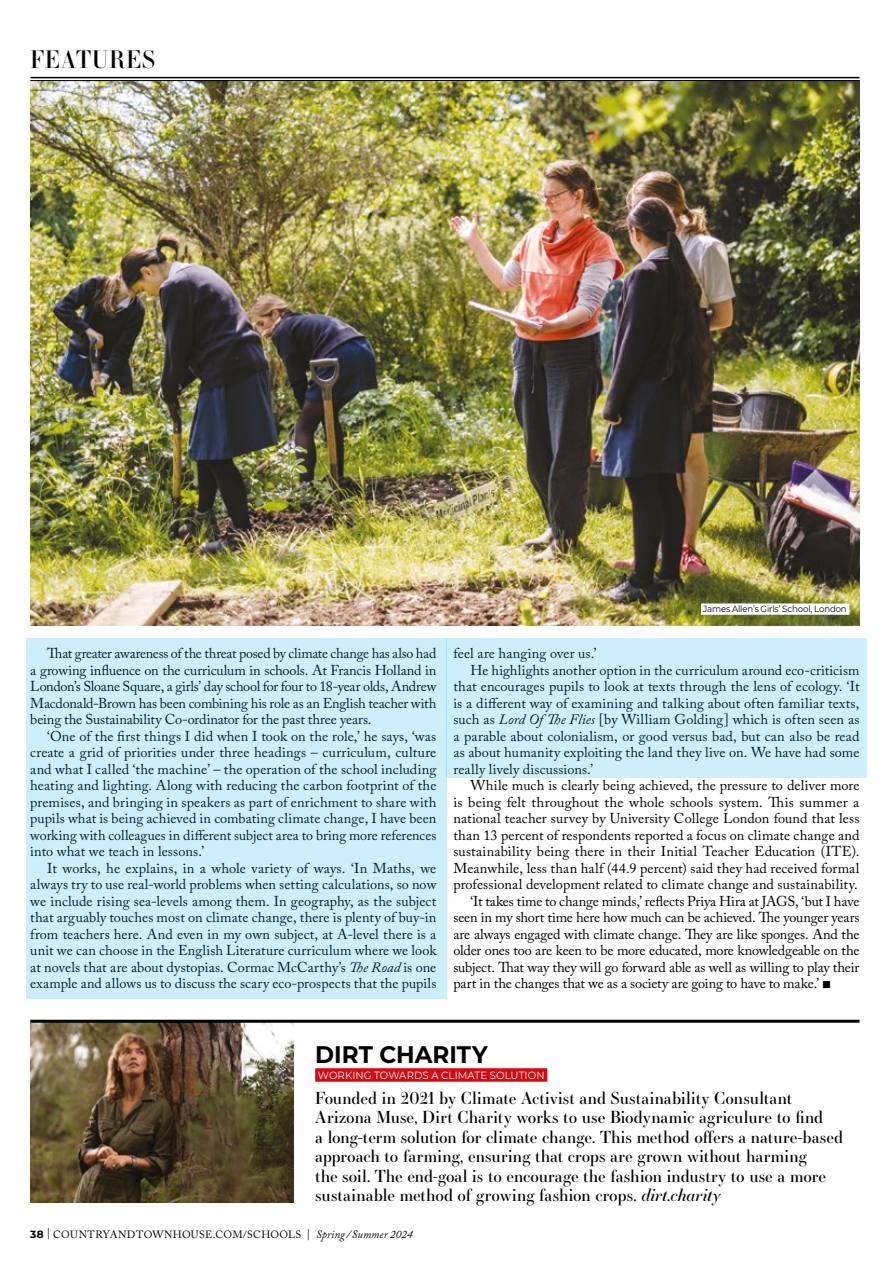
<style>
.page{position:relative;width:893px;height:1263px;background:#fff}
.page>*{position:absolute;margin:0;border:0;box-sizing:border-box;transform-origin:0 0}
.t1{font:700 24px "Montserrat";color:#000;scale:.96 1}
.t2{font:24px "Essonnes Headline";letter-spacing:.02em;color:#000}
.t3{font:16.5px/19.5px "Essonnes Display";color:#000}
.t4{font:14.25px "Adobe Caslon Pro";letter-spacing:.005em;color:#000}
.t5{font:14.25px "Adobe Caslon Pro";letter-spacing:-.015em;color:#000}
.t6{font:14.25px "Adobe Caslon Pro";letter-spacing:-.02em;color:#000}
.t7{font:10.5px "Adobe Caslon Pro";letter-spacing:.025em;color:#000}
.t8{font:10.5px "Montserrat";letter-spacing:.015em;color:#fff;scale:.96 1}
.t9{font:9px "Montserrat";letter-spacing:-.015em;color:#000;scale:.95 1}
.s1{font-style:italic}
.s2{font-family:"Montserrat";font-weight:700}
.s3{font-family:"Montserrat";font-weight:300;font-size:12px}
.s4{font-style:italic;font-size:11.25px}
</style>
<div class="page">
<img style="left:30px;top:81px;width:829px;height:544px">
<img style="left:30px;top:1023px;width:264px;height:180px">
<hr style="left:30px;top:1020px;width:829px;height:3px;background:#000">
<hr style="left:30px;top:77px;width:829px;height:1px;background:#000">
<hr style="left:30px;top:80px;width:829px;height:1px;background:#000">
<div style="left:315px;top:1068px;width:232px;height:14px;background:#d20a11"></div>
<div style="left:701px;top:603px;width:148px;height:12px;background:#fff"></div>
<div style="left:26px;top:639px;width:420px;height:360px;background:#cdeffb"></div>
<div style="left:446px;top:639px;width:421px;height:139px;background:#cdeffb"></div>
<p class="t2" style="left:30px;top:43px;width:127px">FEATURES</p>
<p class="t5" style="left:47px;top:645px;width:391px">That greater awareness of the threat posed by climate change has also had</p>
<p class="t4" style="left:30px;top:661px;width:408px">a growing influence on the curriculum in schools. At Francis Holland in</p>
<p class="t6" style="left:30px;top:678px;width:408px">London’s Sloane Square, a girls’ day school for four to 18-year olds, Andrew</p>
<p class="t5" style="left:30px;top:694px;width:408px">Macdonald-Brown has been combining his role as an English teacher with</p>
<p class="t4" style="left:30px;top:711px;width:343px">being the Sustainability Co-ordinator for the past three years.</p>
<p class="t4" style="left:47px;top:727px;width:391px">‘One of the first things I did when I took on the role,’ he says, ‘was</p>
<p class="t4" style="left:30px;top:744px;width:408px">create a grid of priorities under three headings – curriculum, culture</p>
<p class="t4" style="left:30px;top:760px;width:408px">and what I called ‘the machine’ – the operation of the school including</p>
<p class="t4" style="left:30px;top:777px;width:408px">heating and lighting. Along with reducing the carbon footprint of the</p>
<p class="t4" style="left:30px;top:793px;width:408px">premises, and bringing in speakers as part of enrichment to share with</p>
<p class="t4" style="left:30px;top:810px;width:408px">pupils what is being achieved in combating climate change, I have been</p>
<p class="t4" style="left:30px;top:826px;width:408px">working with colleagues in different subject area to bring more references</p>
<p class="t4" style="left:30px;top:843px;width:175px">into what we teach in lessons.’</p>
<p class="t4" style="left:47px;top:859px;width:391px">It works, he explains, in a whole variety of ways. ‘In Maths, we</p>
<p class="t4" style="left:30px;top:876px;width:408px">always try to use real-world problems when setting calculations, so now</p>
<p class="t4" style="left:30px;top:892px;width:407px">we include rising sea-levels among them. In geography, as the subject</p>
<p class="t4" style="left:30px;top:909px;width:408px">that arguably touches most on climate change, there is plenty of buy-in</p>
<p class="t4" style="left:30px;top:925px;width:407px">from teachers here. And even in my own subject, at A-level there is a</p>
<p class="t4" style="left:30px;top:942px;width:408px">unit we can choose in the English Literature curriculum where we look</p>
<p class="t4" style="left:30px;top:958px;width:408px">at novels that are about dystopias. Cormac McCarthy’s <span class="s1">The Road</span> is one</p>
<p class="t4" style="left:30px;top:975px;width:408px">example and allows us to discuss the scary eco-prospects that the pupils</p>
<p class="t9" style="left:703px;top:603px;width:153px">James Allen’s Girls’ School, London</p>
<p class="t4" style="left:453px;top:645px;width:145px">feel are hanging over us.’</p>
<p class="t4" style="left:470px;top:661px;width:391px">He highlights another option in the curriculum around eco-criticism</p>
<p class="t4" style="left:453px;top:678px;width:408px">that encourages pupils to look at texts through the lens of ecology. ‘It</p>
<p class="t4" style="left:453px;top:694px;width:408px">is a different way of examining and talking about often familiar texts,</p>
<p class="t4" style="left:453px;top:711px;width:407px">such as <span class="s1">Lord Of The Flies</span> [by William Golding] which is often seen as</p>
<p class="t4" style="left:453px;top:727px;width:408px">a parable about colonialism, or good versus bad, but can also be read</p>
<p class="t4" style="left:453px;top:744px;width:408px">as about humanity exploiting the land they live on. We have had some</p>
<p class="t4" style="left:453px;top:760px;width:141px">really lively discussions.’</p>
<p class="t4" style="left:470px;top:777px;width:391px">While much is clearly being achieved, the pressure to deliver more</p>
<p class="t4" style="left:453px;top:793px;width:407px">is being felt throughout the whole schools system. This summer a</p>
<p class="t4" style="left:453px;top:810px;width:408px">national teacher survey by University College London found that less</p>
<p class="t4" style="left:453px;top:826px;width:408px">than 13 percent of respondents reported a focus on climate change and</p>
<p class="t4" style="left:453px;top:843px;width:408px">sustainability being there in their Initial Teacher Education (ITE).</p>
<p class="t4" style="left:453px;top:859px;width:408px">Meanwhile, less than half (44.9 percent) said they had received formal</p>
<p class="t4" style="left:453px;top:876px;width:406px">professional development related to climate change and sustainability.</p>
<p class="t4" style="left:470px;top:892px;width:390px">‘It takes time to change minds,’ reflects Priya Hira at JAGS, ‘but I have</p>
<p class="t4" style="left:453px;top:909px;width:408px">seen in my short time here how much can be achieved. The younger years</p>
<p class="t4" style="left:453px;top:925px;width:408px">are always engaged with climate change. They are like sponges. And the</p>
<p class="t5" style="left:453px;top:942px;width:408px">older ones too are keen to be more educated, more knowledgeable on the</p>
<p class="t4" style="left:453px;top:958px;width:408px">subject. That way they will go forward able as well as willing to play their</p>
<p class="t4" style="left:453px;top:975px;width:379px">part in the changes that we as a society are going to have to make.’ ■</p>
<p class="t1" style="left:315px;top:1037px;width:181px">DIRT CHARITY</p>
<p class="t8" style="left:318px;top:1068px;width:238px">WORKING TOWARDS A CLIMATE SOLUTION</p>
<p class="t3" style="left:315px;top:1087px;width:529px">Founded in 2021 by Climate Activist and Sustainability Consultant Arizona Muse, Dirt Charity works to use Biodynamic agriculure to find<br>a long-term solution for climate change. This method offers a nature-based approach to farming, ensuring that crops are grown without harming<br>the soil. The end-goal is to encourage the fashion industry to use a more sustainable method of growing fashion crops. <span class="s1">dirt.charity</span></p>
<p class="t7" style="left:30px;top:1228px;width:384px"><span class="s2">38</span> <span class="s3">|</span> COUNTRYANDTOWNHOUSE.COM/SCHOOLS <span class="s3">|</span> <span class="s4">Spring /Summer 2024</span></p>
</div>
